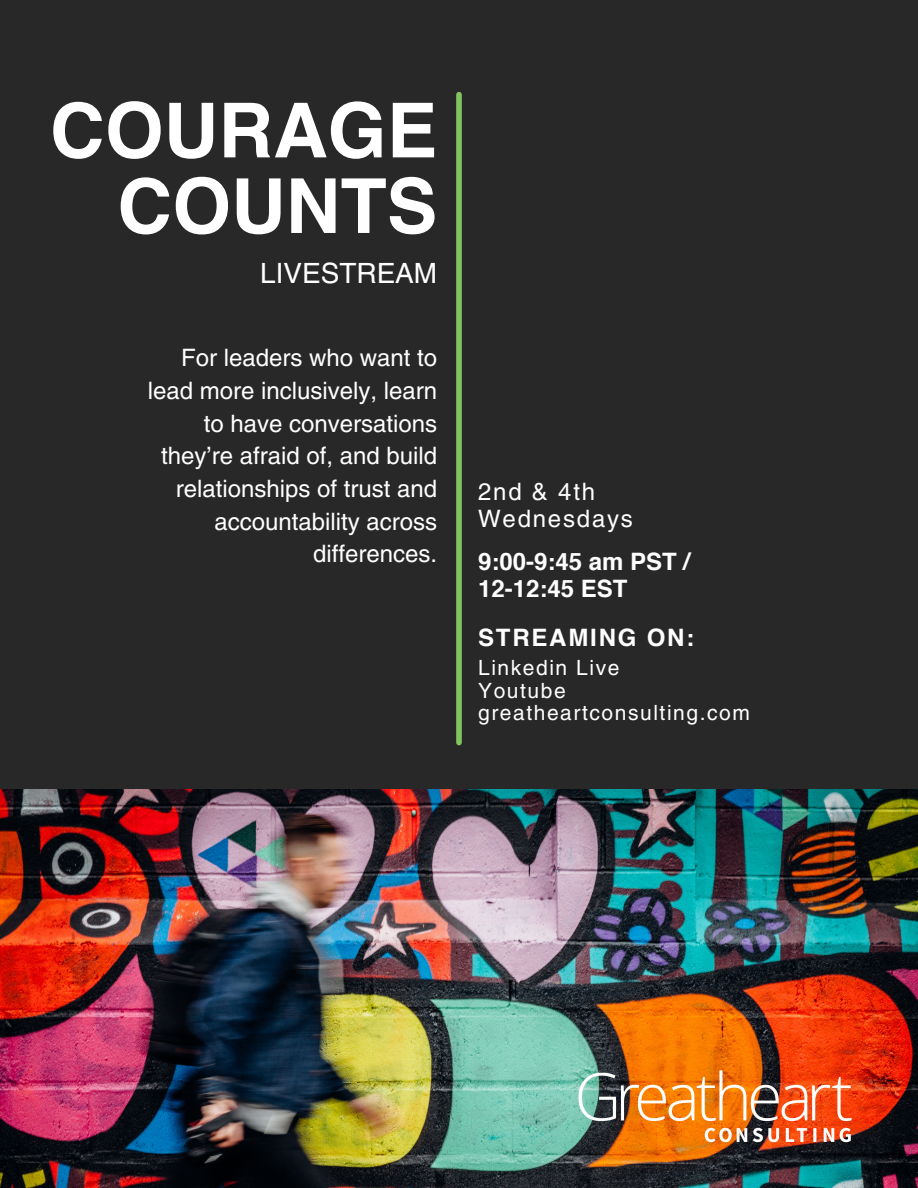
<style>
.page{position:relative;width:918px;height:1188px;background:#282828}
.page>*{position:absolute;margin:0;border:0;box-sizing:border-box;transform-origin:0 0}
.t1{font:700 75.75px/75.6px "Helvetica";color:#fff;text-align:right}
.t2{font:27.9px "Helvetica";color:#fff}
.t3{font:24px/32.7px "Helvetica";color:#fff;text-align:right}
.t4{font:700 24px "Helvetica";color:#fff}
.t5{font:700 24px "Helvetica";letter-spacing:.075em;color:#fff}
.t6{font:24px "Helvetica";letter-spacing:.075em;color:#fff}
.t7{font:21px "Helvetica";letter-spacing:.075em;color:#fff}
</style>
<div class="page">
<img style="left:0;top:789px;width:918px;height:399px">
<img style="left:562px;top:1054px;width:305px;height:102px">
<div style="left:456px;top:95px;width:6px;height:648px;background:#82c55f"></div>
<p class="t1" style="left:50px;top:99px;width:389px">COURAGE<br>COUNTS</p>
<p class="t2" style="left:260px;top:257px;width:178px">LIVESTREAM</p>
<p class="t3" style="left:148px;top:342px;width:291px">For leaders who want to lead more inclusively, learn to have conversations they’re afraid of, and build relationships of trust and accountability across differences.</p>
<p class="t3" style="left:478px;top:475px;width:119px">2nd &amp; 4th</p>
<p class="t6" style="left:478px;top:504px;width:156px">Wednesdays</p>
<p class="t4" style="left:478px;top:551px;width:214px">9:00-9:45 am PST /</p>
<p class="t4" style="left:478px;top:578px;width:151px">12-12:45 EST</p>
<p class="t5" style="left:478px;top:627px;width:218px">STREAMING ON:</p>
<p class="t7" style="left:478px;top:656px;width:143px">Linkedin Live</p>
<p class="t7" style="left:478px;top:678px;width:89px">Youtube</p>
<p class="t7" style="left:478px;top:701px;width:273px">greatheartconsulting.com</p>
</div>
